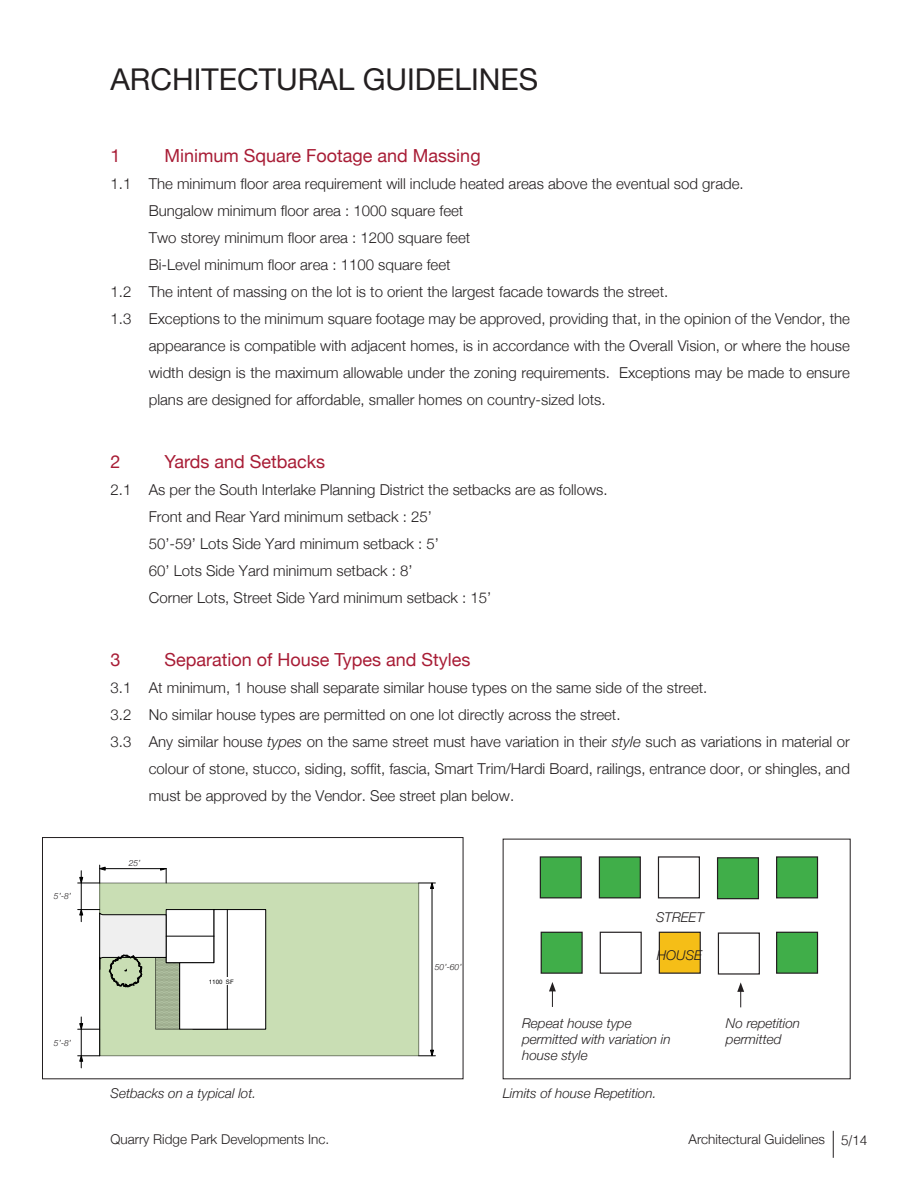
<style>
.page{position:relative;width:918px;height:1188px;background:#fff}
.page>*{position:absolute;margin:0;border:0;box-sizing:border-box;transform-origin:0 0}
.ventura__page_headli{font:30px "Helvetica Neue";color:#231f20}
.ventura__section_tit{font:18px "Helvetica Neue";color:#a81c35}
.ventura_text_body{font:300 15px/27px "Helvetica Neue";color:#231f20;text-align:justify}
.ventura__photo_capti{font:italic 300 13.5px/16.2px "Helvetica Neue";color:#231f20}
.t1{font:300 13.5px "Helvetica Neue";color:#231f20}
.ventura__photo_capti-2{font:italic 300 8.55px "Helvetica Neue";color:#231f20}
.t2{font:7.35px "Arial";color:#000}
.t3{font:6px "Arial";color:#000}
.s1{font-style:italic}
.s2{font-family:"Helvetica"}
</style>
<div class="page">
<svg style="left:833px;top:1131px;width:1px;height:27px"></svg>
<div style="left:100px;top:883px;width:319px;height:173px;background:#c9deb4"></div>
<hr style="left:432px;top:888px;width:1px;height:162px;background:#000">
<svg style="left:419px;top:883px;width:16px;height:6px"></svg>
<svg style="left:419px;top:1050px;width:16px;height:7px"></svg>
<svg style="left:78px;top:864px;width:188px;height:204px"></svg>
<div style="left:540px;top:857px;width:41px;height:41px;background:#40ae49"></div>
<div style="left:540px;top:856px;width:42px;height:42px;border:1px solid #231f20"></div>
<div style="left:541px;top:932px;width:41px;height:41px;background:#40ae49"></div>
<div style="left:541px;top:932px;width:42px;height:42px;border:1px solid #231f20"></div>
<div style="left:599px;top:857px;width:41px;height:41px;background:#40ae49"></div>
<div style="left:599px;top:856px;width:42px;height:42px;border:1px solid #231f20"></div>
<div style="left:600px;top:932px;width:42px;height:42px;border:1px solid #231f20"></div>
<div style="left:777px;top:857px;width:41px;height:41px;background:#40ae49"></div>
<div style="left:776px;top:856px;width:42px;height:42px;border:1px solid #231f20"></div>
<div style="left:777px;top:932px;width:41px;height:41px;background:#40ae49"></div>
<div style="left:776px;top:932px;width:42px;height:42px;border:1px solid #231f20"></div>
<div style="left:658px;top:856px;width:42px;height:42px;border:1px solid #231f20"></div>
<div style="left:659px;top:932px;width:41px;height:41px;background:#f5be17"></div>
<div style="left:659px;top:932px;width:42px;height:42px;border:1px solid #231f20"></div>
<div style="left:718px;top:858px;width:40px;height:41px;background:#40ae49"></div>
<div style="left:717px;top:857px;width:42px;height:42px;border:1px solid #231f20"></div>
<div style="left:718px;top:932px;width:42px;height:43px;border:1px solid #231f20"></div>
<svg style="left:549px;top:982px;width:7px;height:25px"></svg>
<svg style="left:737px;top:982px;width:7px;height:25px"></svg>
<div style="left:42px;top:837px;width:421px;height:242px;border:1px solid #231f20"></div>
<p class="ventura__photo_capti-2" style="left:54px;top:889px;width:19px">5’-8’</p>
<p class="ventura__photo_capti-2" style="left:54px;top:1036px;width:19px">5’-8’</p>
<p class="ventura__page_headli" style="left:111px;top:58px;width:429px">ARCHITECTURAL GUIDELINES</p>
<p class="ventura__section_tit" style="left:111px;top:143px;width:12px">1</p>
<p class="ventura__section_tit" style="left:165px;top:143px;width:318px">Minimum Square Footage and Massing</p>
<p class="ventura_text_body" style="left:111px;top:169px;width:635px">1.1 The minimum floor area requirement will include heated areas above the eventual sod grade.</p>
<p class="ventura_text_body" style="left:149px;top:196px;width:316px">Bungalow minimum floor area : 1000 square feet</p>
<p class="ventura_text_body" style="left:149px;top:223px;width:323px">Two storey minimum floor area : 1200 square feet</p>
<p class="ventura_text_body" style="left:149px;top:250px;width:303px">Bi-Level minimum floor area : 1100 square feet</p>
<p class="ventura_text_body" style="left:111px;top:277px;width:559px">1.2 The intent of massing on the lot is to orient the largest facade towards the street.</p>
<p class="ventura_text_body" style="left:149px;top:304px;width:703px;text-indent:-38px">1.3 Exceptions to the minimum square footage may be approved, providing that, in the opinion of the Vendor, the appearance is compatible with adjacent homes, is in accordance with the Overall Vision, or where the house width design is the maximum allowable under the zoning requirements. Exceptions may be made to ensure plans are designed for affordable, smaller homes on country-sized lots.</p>
<p class="ventura__section_tit" style="left:111px;top:449px;width:12px">2</p>
<p class="ventura__section_tit" style="left:165px;top:449px;width:162px">Yards and Setbacks</p>
<p class="ventura_text_body" style="left:111px;top:475px;width:498px">2.1 As per the South Interlake Planning District the setbacks are as follows.</p>
<p class="ventura_text_body" style="left:149px;top:502px;width:285px">Front and Rear Yard minimum setback : 25’</p>
<p class="ventura_text_body" style="left:149px;top:529px;width:292px">50’-59’ Lots Side Yard minimum setback : 5’</p>
<p class="ventura_text_body" style="left:149px;top:556px;width:265px">60’ Lots Side Yard minimum setback : 8’</p>
<p class="ventura_text_body" style="left:149px;top:583px;width:344px">Corner Lots, Street Side Yard minimum setback : 15’</p>
<p class="ventura__section_tit" style="left:111px;top:647px;width:12px">3</p>
<p class="ventura__section_tit" style="left:165px;top:647px;width:308px">Separation of House Types and Styles</p>
<p class="ventura_text_body" style="left:111px;top:673px;width:598px">3.1 At minimum, 1 house shall separate similar house types on the same side of the street.</p>
<p class="ventura_text_body" style="left:111px;top:700px;width:512px">3.2 No similar house types are permitted on one lot directly across the street.</p>
<p class="ventura_text_body" style="left:149px;top:727px;width:703px;text-indent:-38px">3.3 Any similar house <span class="s1">types</span> on the same street must have variation in their <span class="s1">style</span> such as variations in material or colour of stone, stucco, siding, soffit, fascia, Smart Trim/Hardi Board, railings, entrance door, or shingles, and must be approved by the Vendor. See street plan below.</p>
<p class="t2" style="left:123px;top:858px;width:20px">25'-0"</p>
<p class="ventura__photo_capti-2" style="left:129px;top:857px;width:13px">25’</p>
<p class="t3" style="left:209px;top:978px;width:26px">1100 SF</p>
<p class="ventura__photo_capti-2" style="left:435px;top:960px;width:28px">50’-60’</p>
<p class="ventura__photo_capti" style="left:656px;top:908px;width:49px">STREET</p>
<p class="ventura__photo_capti" style="left:657px;top:946px;width:47px">HOUSE</p>
<p class="ventura__photo_capti" style="left:522px;top:1014px;width:111px">Repeat house type</p>
<p class="ventura__photo_capti" style="left:522px;top:1031px;width:150px">permitted with variation in house style</p>
<p class="ventura__photo_capti" style="left:111px;top:1085px;width:147px">Setbacks on a typical lot.</p>
<p class="ventura__photo_capti" style="left:503px;top:1084px;width:155px">Limits of house Repetition.</p>
<p class="ventura__photo_capti" style="left:726px;top:1014px;width:76px">No repetition permitted</p>
<p class="t1" style="left:111px;top:1128px;width:220px">Quarry Ridge Park Developments Inc.</p>
<p class="t1" style="left:689px;top:1128px;width:180px">Architectural Guidelines <span class="s2">5/14</span></p>
</div>
